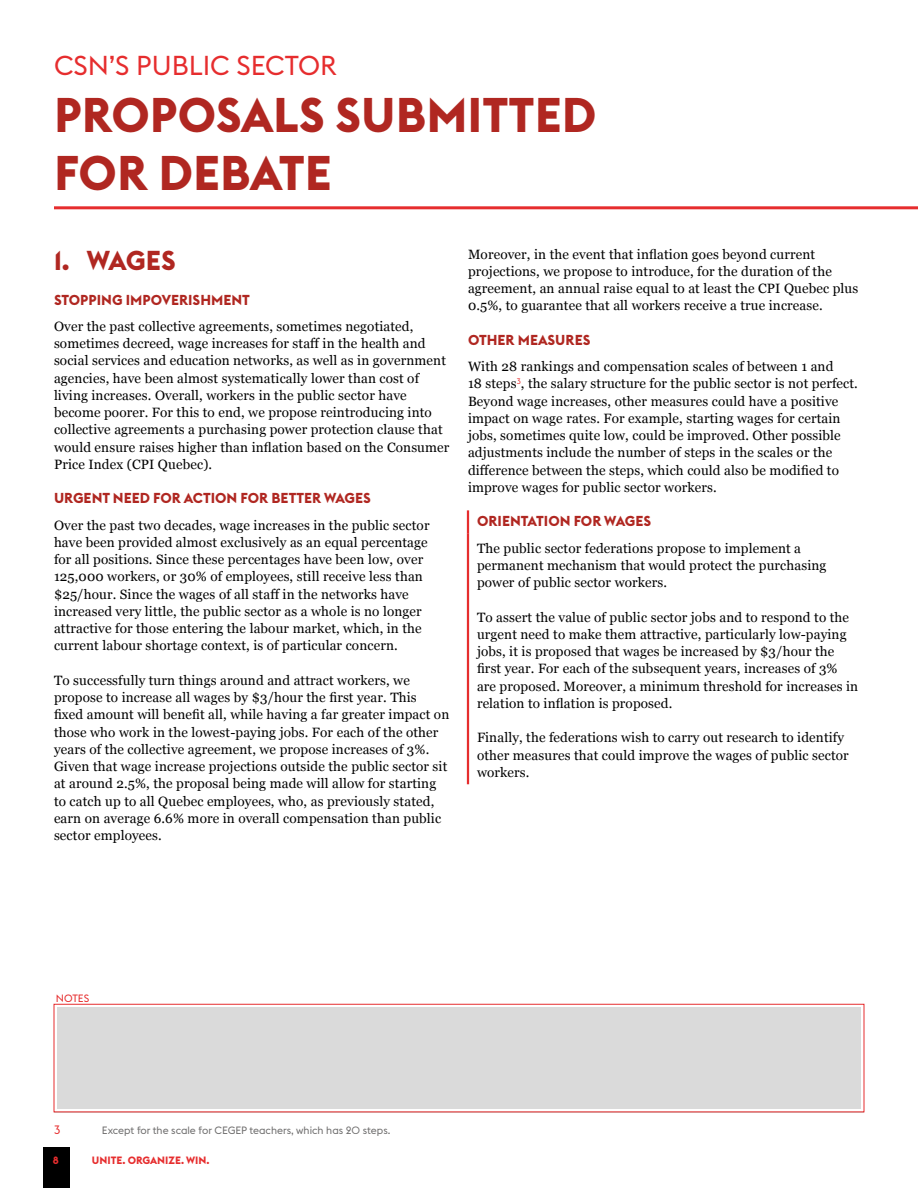
<style>
.page{position:relative;width:918px;height:1188px;background:#fff}
.page>*{position:absolute;margin:0;border:0;box-sizing:border-box;transform-origin:0 0}
.t1{font:700 48px/57.6px "Euclid Flex";color:#b02721}
.t2{font:27px "Euclid Flex";color:#e62d2e}
.t3{font:700 27px "Euclid Flex";letter-spacing:-.015em;color:#b02721}
.t4{font:700 14.25px "Euclid Flex";color:#b02721}
.t5{font:13.5px/17.2px "Georgia";letter-spacing:.01em;color:#000}
.t6{font:12px "Euclid Flex";color:#e62d2e}
.t7{font:10.5px "Euclid Flex";color:#706f6f}
.t8{font:700 10.5px "Euclid Flex";color:#e62d2e}
.t9{font:10.5px "Euclid Flex";color:#e62d2e}
</style>
<div class="page">
<div style="left:43px;top:1148px;width:27px;height:40px;background:#000"></div>
<hr style="left:54px;top:206px;width:864px;height:3px;background:#e62d2e">
<hr style="left:467px;top:510px;width:2px;height:24px;background:#e62d2e">
<hr style="left:467px;top:533px;width:2px;height:251px;background:#e62d2e">
<hr style="left:54px;top:1112px;width:810px;height:1px;background:#c6c6c6">
<div style="left:54px;top:1004px;width:810px;height:108px;border:1px solid #e62d2e"></div>
<div style="left:57px;top:1007px;width:804px;height:102px;background:#dadada"></div>
<h2 class="t2" style="left:54px;top:49px;width:284px">CSN’S PUBLIC SECTOR</h2>
<h1 class="t1" style="left:54px;top:87px;width:544px">PROPOSALS SUBMITTED<br>FOR DEBATE</h1>
<h2 class="t3" style="left:54px;top:245px;width:123px">1. WAGES</h2>
<p class="t4" style="left:54px;top:291px;width:198px">STOPPING IMPOVERISHMENT</p>
<p class="t5" style="left:54px;top:317px;width:397px">Over the past collective agreements, sometimes negotiated, sometimes decreed, wage increases for staff in the health and social services and education networks, as well as in government agencies, have been almost systematically lower than cost of living increases. Overall, workers in the public sector have become poorer. For this to end, we propose reintroducing into collective agreements a purchasing power protection clause that would ensure raises higher than inflation based on the Consumer Price Index (CPI Quebec).</p>
<p class="t4" style="left:54px;top:490px;width:318px">URGENT NEED FOR ACTION FOR BETTER WAGES</p>
<p class="t5" style="left:54px;top:516px;width:377px">Over the past two decades, wage increases in the public sector have been provided almost exclusively as an equal percentage for all positions. Since these percentages have been low, over 125,000 workers, or 30% of employees, still receive less than $25/hour. Since the wages of all staff in the networks have increased very little, the public sector as a whole is no longer attractive for those entering the labour market, which, in the current labour shortage context, is of particular concern.</p>
<p class="t5" style="left:54px;top:671px;width:397px">To successfully turn things around and attract workers, we propose to increase all wages by $3/hour the first year. This fixed amount will benefit all, while having a far greater impact on those who work in the lowest-paying jobs. For each of the other years of the collective agreement, we propose increases of 3%.<br>Given that wage increase projections outside the public sector sit at around 2.5%, the proposal being made will allow for starting to catch up to all Quebec employees, who, as previously stated, earn on average 6.6% more in overall compensation than public sector employees.</p>
<p class="t5" style="left:468px;top:245px;width:392px">Moreover, in the event that inflation goes beyond current projections, we propose to introduce, for the duration of the agreement, an annual raise equal to at least the CPI Quebec plus 0.5%, to guarantee that all workers receive a true increase.</p>
<p class="t4" style="left:468px;top:332px;width:124px">OTHER MEASURES</p>
<p class="t5" style="left:468px;top:357px;width:391px">With 28 rankings and compensation scales of between 1 and<br>18 steps<sup>3</sup>, the salary structure for the public sector is not perfect.<br>Beyond wage increases, other measures could have a positive impact on wage rates. For example, starting wages for certain jobs, sometimes quite low, could be improved. Other possible adjustments include the number of steps in the scales or the difference between the steps, which could also be modified to improve wages for public sector workers.</p>
<p class="t4" style="left:477px;top:513px;width:176px">ORIENTATION FOR WAGES</p>
<p class="t5" style="left:477px;top:539px;width:351px">The public sector federations propose to implement a permanent mechanism that would protect the purchasing power of public sector workers.</p>
<p class="t5" style="left:477px;top:608px;width:383px">To assert the value of public sector jobs and to respond to the urgent need to make them attractive, particularly low-paying jobs, it is proposed that wages be increased by $3/hour the first year. For each of the subsequent years, increases of 3% are proposed. Moreover, a minimum threshold for increases in relation to inflation is proposed.</p>
<p class="t5" style="left:477px;top:729px;width:373px">Finally, the federations wish to carry out research to identify other measures that could improve the wages of public sector workers.</p>
<p class="t9" style="left:56px;top:992px;width:35px">NOTES</p>
<p class="t6" style="left:54px;top:1123px;width:8px">3</p>
<p class="t7" style="left:102px;top:1124px;width:290px">Except for the scale for CEGEP teachers, which has 20 steps.</p>
<p class="t8" style="left:53px;top:1155px;width:8px">8</p>
<p class="t8" style="left:92px;top:1155px;width:119px">UNITE. ORGANIZE. WIN.</p>
</div>
